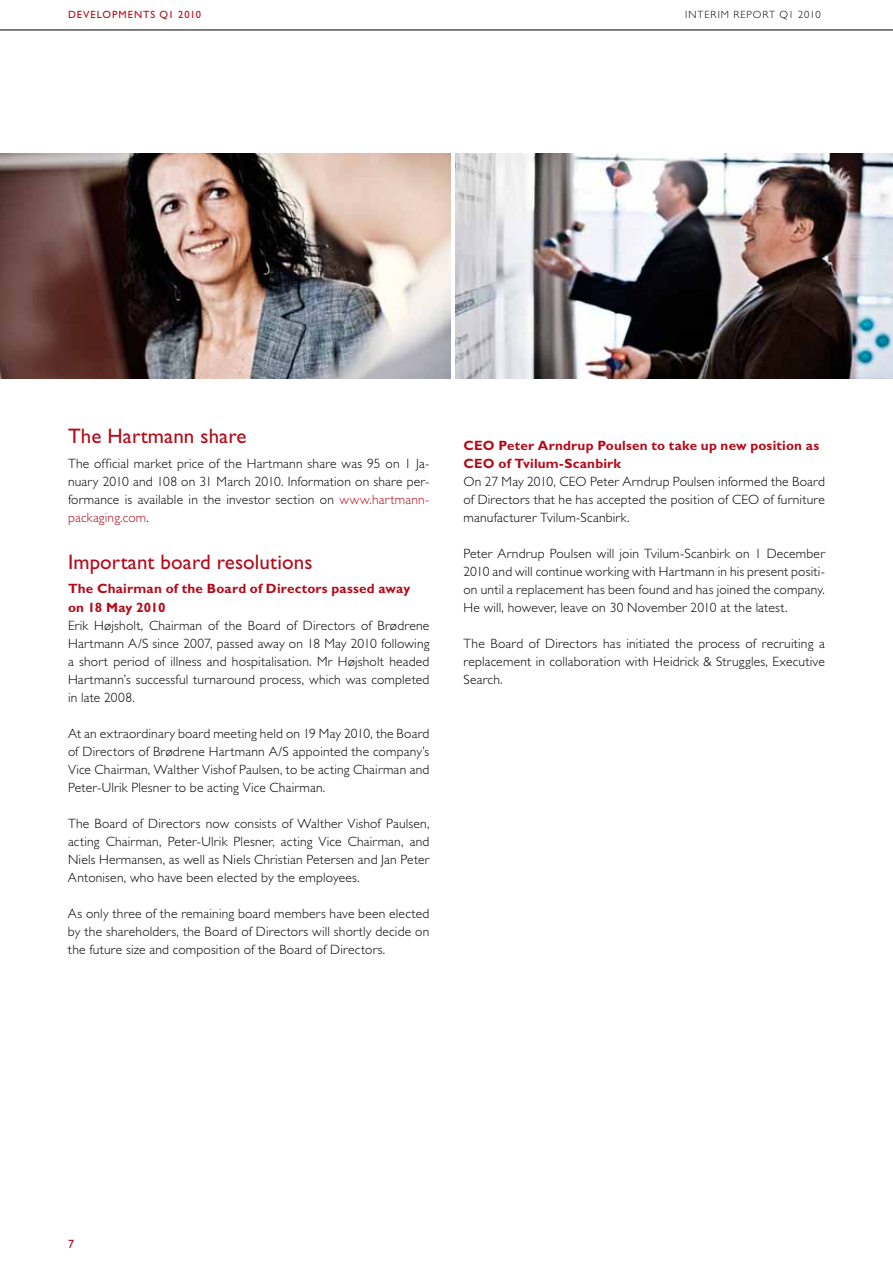
<style>
.page{position:relative;width:893px;height:1263px;background:#fff}
.page>*{position:absolute;margin:0;border:0;box-sizing:border-box;transform-origin:0 0}
.t1{font:21px "Gill Sans Std";letter-spacing:.005em;color:#b40b1a}
.t2{font:300 13.5px/18px "Gill Sans Std";letter-spacing:.015em;color:#000;text-align:justify}
.t3{font:700 13.5px/18.6px "Gill Sans Std";letter-spacing:.015em;color:#b40b1a}
.t4{font:12px "Gill Sans Std";color:#b40b1a}
.t5{font:300 10.5px "Gill Sans Std";letter-spacing:.09em;color:#000}
.t6{font:10.5px "Gill Sans Std";letter-spacing:.09em;color:#b40b1a}
.s1{color:#b40b1a}
</style>
<div class="page">
<hr style="left:0;top:30px;width:893px;height:1px;background:#000">
<img style="left:0;top:153px;width:451px;height:225px">
<img style="left:455px;top:153px;width:438px;height:225px">
<p class="t6" style="left:68px;top:9px;width:135px">DEVELOPMENTS q 1 2010</p>
<p class="t5" style="left:685px;top:9px;width:137px">interim report q1 2010</p>
<h1 class="t1" style="left:68px;top:423px;width:180px">The Hartmann share</h1>
<p class="t2" style="left:68px;top:455px;width:363px">The official market price of the Hartmann share was 95 on 1 Ja&shy;nuary 2010 and 108 on 31 March 2010. I nformation on share per&shy;formance is available in the investor section on <span class="s1">www.hartmann&shy;packaging.com</span>.</p>
<h1 class="t1" style="left:68px;top:549px;width:246px">Important board resolutions</h1>
<p class="t3" style="left:68px;top:579px;width:344px">The Chairman of the Board of Directors passed away on 18 May 2010</p>
<p class="t2" style="left:68px;top:617px;width:363px">Erik Højsholt, Chairman of the Board of Directors of Brødrene Hartmann A/S since 2007, passed away on 18 M ay 2010 following a short period of illness and hospitalisation. M r Højsholt headed Hartmann’s successful turnaround process, which was completed in late 2008.</p>
<p class="t2" style="left:68px;top:725px;width:363px">At an extraordinary board meeting held on 19 M ay 2010, the Board of Directors of Brødrene Hartmann A/S appointed the company’s Vice Chairman, Walther Vishof Paulsen, to be acting Chairman and Peter-Ulrik Plesner to be acting Vice Chairman.</p>
<p class="t2" style="left:68px;top:815px;width:363px">The Board of Directors now consists of Walther Vishof Paulsen, acting Chairman, Peter-Ulrik Plesner, acting Vice Chairman, and N iels Hermansen, as well as N iels Christian Petersen and Jan Peter Antonisen, who have been elected by the employees.</p>
<p class="t2" style="left:68px;top:905px;width:363px">As only three of the remaining board members have been elected by the shareholders, the Board of Directors will shortly decide on the future size and composition of the Board of Directors.</p>
<p class="t3" style="left:463px;top:436px;width:357px;line-height:18px">CEO Peter Arndrup Poulsen to take up new position as<br>CEO of Tvilum-Scanbirk</p>
<p class="t2" style="left:463px;top:473px;width:363px">On 27 M ay 2010, CEO Peter Arndrup Poulsen informed the Board of Directors that he has accepted the position of CEO of furniture manufacturer Tvilum-Scanbirk.</p>
<p class="t2" style="left:463px;top:545px;width:363px">Peter Arndrup Poulsen will join Tvilum-Scanbirk on 1 December 2010 and will continue working with Hartmann in his present positi&shy;on until a replacement has been found and has joined the company.<br>He will, however, leave on 30 N ovember 2010 at the latest.</p>
<p class="t2" style="left:463px;top:635px;width:363px">The Board of Directors has initiated the process of recruiting a replacement in collaboration with Heidrick &amp; Struggles, Executive Search.</p>
<p class="t4" style="left:68px;top:1237px;width:7px">7</p>
</div>
